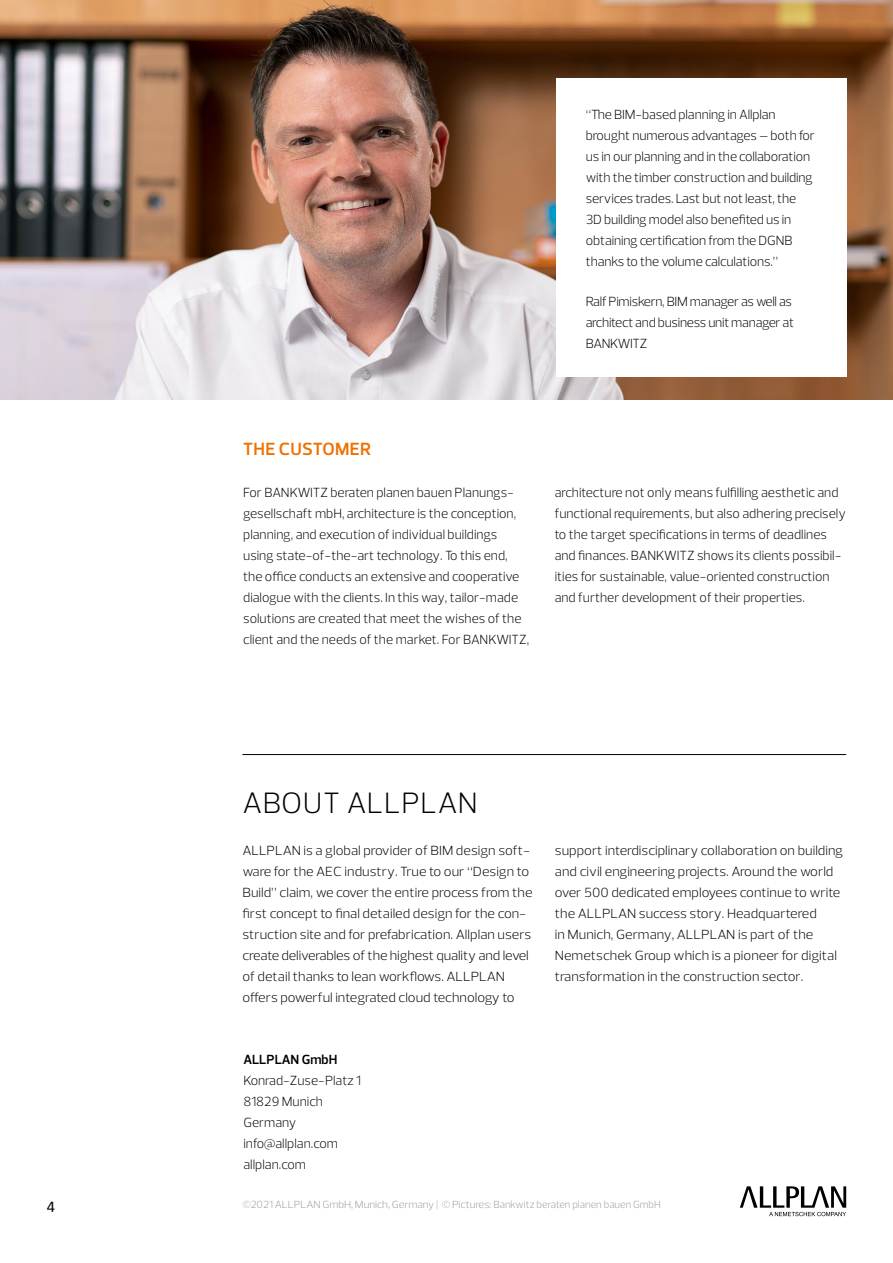
<style>
.page{position:relative;width:893px;height:1263px;background:#fff}
.page>*{position:absolute;margin:0;border:0;box-sizing:border-box;transform-origin:0 0}
.t1{font:300 30px "Prelo";color:#000}
.t2{font:600 18px "Prelo";letter-spacing:.015em;color:#ee7100}
.t3{font:16.5px "Calibri";color:#000}
.t4{font:300 13.5px/21px "Prelo";color:#000}
.t5{font:300 13.5px/21px "Prelo";color:#000;scale:1.05 1}
.t6{font:300 13.5px/21px "Prelo";letter-spacing:-.02em;color:#000}
.t7{font:600 13.5px "Prelo";color:#000}
.t8{font:300 10.5px "Prelo";letter-spacing:-.01em;color:#9c9d9d;scale:1.05 1}
</style>
<div class="page">
<img style="left:0;top:0;width:893px;height:400px">
<div style="left:556px;top:79px;width:290px;height:298px;background:#fff"></div>
<svg style="left:740px;top:1186px;width:106px;height:30px"></svg>
<hr style="left:242px;top:754px;width:604px;height:1px;background:#000">
<p class="t3" style="left:47px;top:1197px;width:10px">4</p>
<p class="t4" style="left:586px;top:104px;width:231px">“The BIM-based planning in Allplan brought numerous advantages – both for us in our planning and in the collaboration with the timber construction and building services trades. Last but not least, the<br>3D building model also benefited us in obtaining certification from the DGN</p>
<p class="t4" style="left:784px;top:230px;width:10px">B</p>
<p class="t6" style="left:586px;top:251px;width:194px">thanks to the volume calculations.”</p>
<p class="t6" style="left:586px;top:291px;width:210px">Ralf Pimiskern, BIM manager as well as architect and business unit manager at<br>BAN KWITZ</p>
<h2 class="t2" style="left:243px;top:438px;width:129px">THE CUSTOMER</h2>
<p class="t4" style="left:243px;top:482px;width:288px">For BAN KWITZ beraten planen bauen Planungs&shy;gesellschaft mbH, architecture is the conception, planning, and execution of individual buildings using state-of-the-art technology. To this end, the office conducts an extensive and cooperative dialogue with the clients. In this way, tailor-made solutions are created that meet the wishes of the client and the needs of the market. For BAN KWITZ,</p>
<p class="t4" style="left:555px;top:482px;width:293px">architecture not only means fulfilling aesthetic and functional requirements, but also adhering precisely to the target specifications in terms of deadlines and finances. BAN KWITZ shows its clients possibil&shy;ities for sustainable, value-oriented construction and further development of their properties.</p>
<h1 class="t1" style="left:243px;top:785px;width:123px">About ALL</h1>
<h1 class="t1" style="left:401px;top:785px;width:38px">PLAN</h1>
<p class="t5" style="left:242px;top:840px;width:40px">ALLPLAN</p>
<p class="t5" style="left:242px;top:840px;width:278px;text-indent:61px">is a global provider of BIM design soft&shy;ware for the AEC industry. True to our “Design to Build” claim, we cover the entire process from the first concept to final detailed design for the con&shy;struction site and for prefabrication. Allplan users create deliverables of the highest quality and level of detail thanks to lean workflows. ALLPLAN<br>offers powerful integrated cloud technology to</p>
<p class="t5" style="left:555px;top:840px;width:276px">support interdisciplinary collaboration on building and civil engineering projects. Around the world over 500 dedicated employees continue to write the ALLPLAN</p>
<p class="t5" style="left:555px;top:903px;width:251px;text-indent:84px">success story. Headquartered in Munich, Germany, ALLPLAN</p>
<p class="t5" style="left:555px;top:924px;width:270px;text-indent:183px">is part of the<br>Nemetschek Group which is a pioneer for digital transformation in the construction sector.</p>
<p class="t7" style="left:243px;top:1051px;width:95px">ALLPLAN GMBH</p>
<p class="t4" style="left:243px;top:1070px;width:119px">Konrad-Zuse-Platz 1<br>81829 Munich<br>Germany info@allplan.com allplan.com</p>
<p class="t8" style="left:242px;top:1198px;width:399px">©2021 Allplan GmbH, Munich, Germany | © Pictures: Bankwitz beraten planen bauen GmbH</p>
</div>
